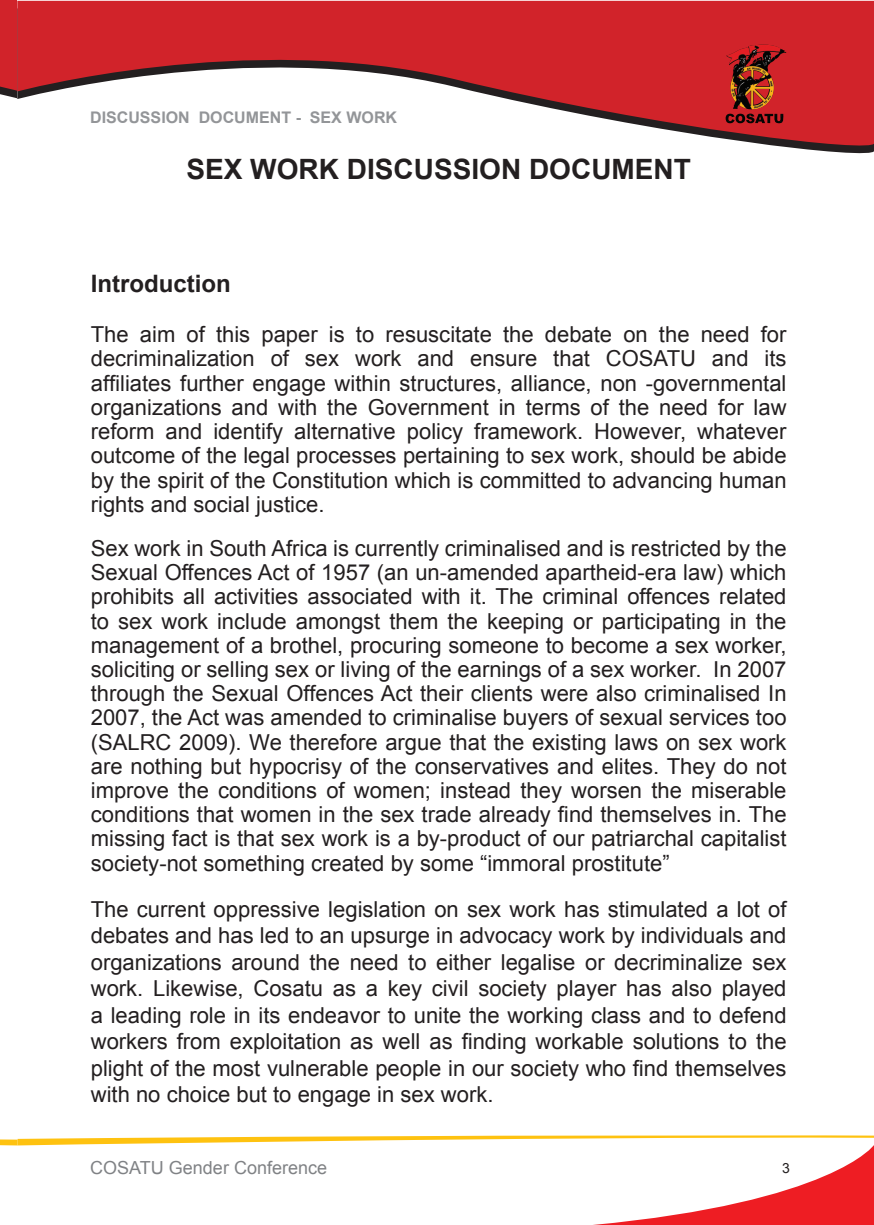
<style>
.page{position:relative;width:874px;height:1225px;background:#fff}
.page>*{position:absolute;margin:0;border:0;box-sizing:border-box;transform-origin:0 0}
.Heading_1{font:700 28px "Arial";color:#231f20}
.Heading_3{font:700 24px "Arial";color:#231f20}
.t1{font:22px/24.2px "Arial";color:#231f20;text-align:justify}
.t2{font:18px "Arial";color:#808285}
.t3{font:700 16px "Arial";color:#939598}
.t4{font:14px "Arial";color:#231f20}
</style>
<div class="page">
<svg style="left:0;top:1135px;width:873px;height:90px"></svg>
<svg style="left:0;top:0;width:17px;height:99px;background:#c4282f"></svg>
<svg style="left:17px;top:1px;width:856px;height:153px;fill:#d1232a"></svg>
<img style="left:725px;top:45px;width:60px;height:65px">
<p class="t3" style="left:90px;top:107px;width:308px">DISCUSSION DOCUMENT - SEX WORK</p>
<p class="Heading_1" style="left:186px;top:151px;width:506px">SEX WORK DISCUSSION DOCUMENT</p>
<p class="Heading_3" style="left:91px;top:268px;width:141px">Introduction</p>
<p class="t1" style="left:91px;top:323px;width:697px">The aim of this paper is to resuscitate the debate on the need for decriminalization of sex work and ensure that COSATU and its affiliates further engage within structures, alliance, non -governmental organizations and with the Government in terms of the need for law reform and identify alternative policy framework. However, whatever outcome of the legal processes pertaining to sex work, should be abide by the spirit of the Constitution which is committed to advancing human rights and social justice.</p>
<p class="t1" style="left:91px;top:536px;width:697px">Sex work in South Africa is currently criminalised and is restricted by the Sexual Offences Act of 1957 (an un-amended apartheid-era law) which prohibits all activities associated with it. The criminal offences related to sex work include amongst them the keeping or participating in the management of a brothel, procuring someone to become a sex worker, soliciting or selling sex or living of the earnings of a sex worker. In 2007 through the Sexual Offences Act their clients were also criminalised In 2007, the Act was amended to criminalise buyers of sexual services too (SALRC 2009). We therefore argue that the existing laws on sex work are nothing but hypocrisy of the conservatives and elites. They do not improve the conditions of women; instead they worsen the miserable conditions that women in the sex trade already find themselves in. The missing fact is that sex work is a by-product of our patriarchal capitalist society-not something created by some “immoral prostitute”</p>
<p class="t1" style="left:91px;top:896px;width:697px;line-height:26.4px">The current oppressive legislation on sex work has stimulated a lot of debates and has led to an upsurge in advocacy work by individuals and organizations around the need to either legalise or decriminalize sex work. Likewise, Cosatu as a key civil society player has also played a leading role in its endeavor to unite the working class and to defend workers from exploitation as well as finding workable solutions to the plight of the most vulnerable people in our society who find themselves with no choice but to engage in sex work.</p>
<p class="t2" style="left:90px;top:1156px;width:238px">COSATU Gender Conference</p>
<p class="t4" style="left:781px;top:1158px;width:9px">3</p>
</div>
